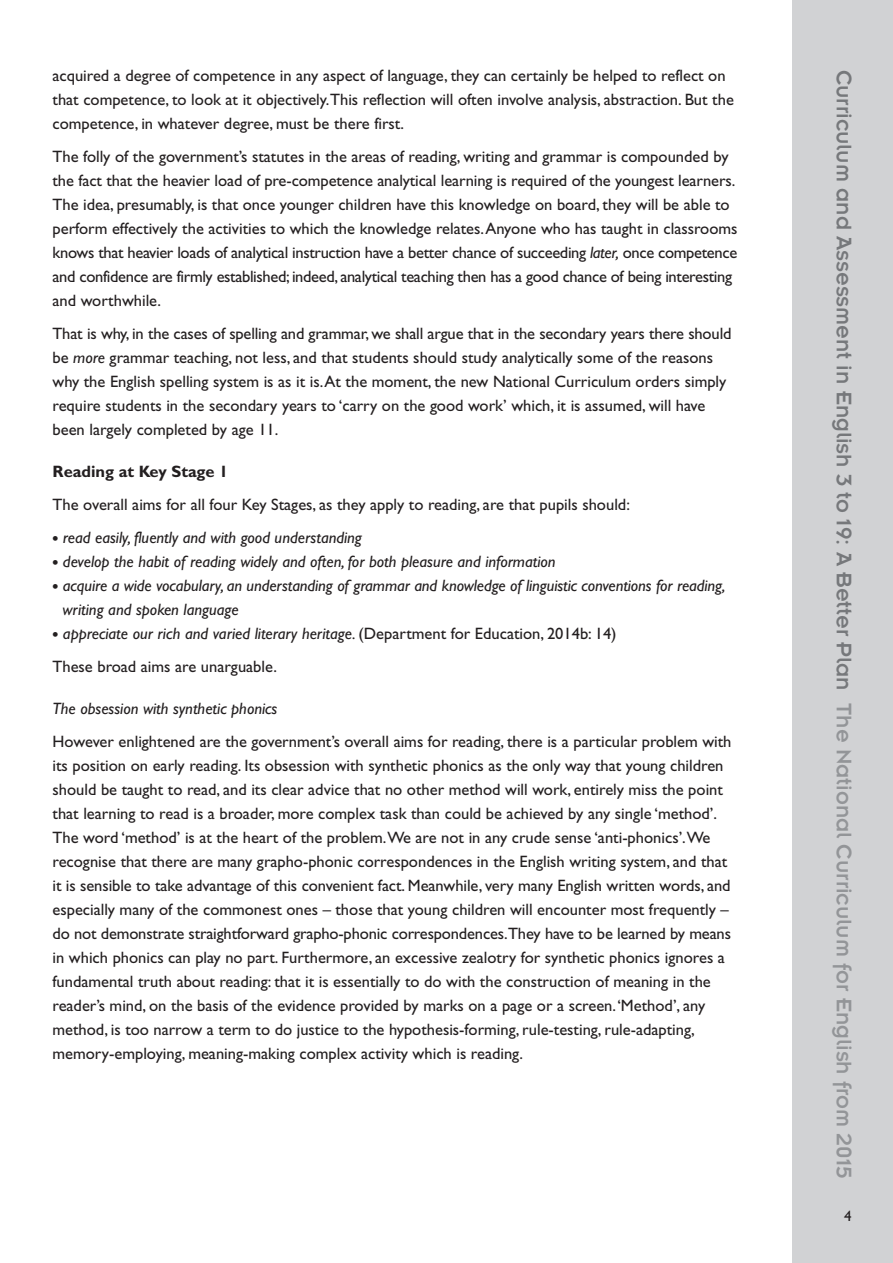
<style>
.page{position:relative;width:893px;height:1263px;background:#fff}
.page>*{position:absolute;margin:0;border:0;box-sizing:border-box;transform-origin:0 0}
.t1{font:23.25px "Insignia";color:#76787b}
.t2{font:16.5px/24px "Gill Sans";color:#231f20}
.t3{font:italic 16.5px/24px "Gill Sans";color:#231f20}
.t4{font:700 16.5px "Gill Sans";color:#231f20}
.t5{font:15px "Gill Sans";color:#231f20}
.s1{font-style:italic}
.s2{font-weight:700;font-style:normal}
.s3{font-weight:700}
.s4{color:#939598}
</style>
<div class="page">
<div style="left:792px;top:0;width:101px;height:1263px;background:#d1d2d4"></div>
<p class="t2" style="left:53px;top:65px;width:683px">acquired a degree of competence in any aspect of language, they can certainly be helped to reflect on that competence, to look at it objectively.This reflection will often involve analysis, abstraction. But the competence, in whatever degree, must be there first.</p>
<p class="t2" style="left:53px;top:146px;width:686px">The folly of the government’s statutes in the areas of reading, writing and grammar is compounded by the fact that the heavier load of pre-competence analytical learning is required of the youngest learners.<br>The idea, presumably, is that once younger children have this knowledge on board, they will be able to perform effectively the activities to which the knowledge relates.Anyone who has taught in classrooms knows that heavier loads of analytical instruction have a better chance of succeeding <span class="s1">later,</span> once competence and confidence are firmly established; indeed, analytical teaching then has a good chance of being interesting and worthwhile.</p>
<p class="t2" style="left:53px;top:323px;width:680px">That is why, in the cases of spelling and grammar, we shall argue that in the secondary years there should be <span class="s1">more</span> grammar teaching, not less, and that students should study analytically some of the reasons why the English spelling system is as it is.At the moment, the new National Curriculum orders simply require students in the secondary years to ‘carry on the good work’ which, it is assumed, will have been largely completed by age 11.</p>
<p class="t4" style="left:53px;top:465px;width:177px">Reading at Key Stage 1</p>
<p class="t2" style="left:53px;top:494px;width:579px">The overall aims for all four Key Stages, as they apply to reading, are that pupils should:</p>
<p class="t3" style="left:53px;top:527px;width:311px"><span class="s2">•</span> read easily, fluently and with good understanding</p>
<p class="t3" style="left:53px;top:551px;width:505px"><span class="s2">•</span> develop the habit of reading widely and often, for both pleasure and information</p>
<p class="t3" style="left:62px;top:575px;width:664px;text-indent:-10px"><span class="s2">•</span> acquire a wide vocabulary, an understanding of grammar and knowledge of linguistic conventions for reading, writing and spoken language</p>
<p class="t2" style="left:53px;top:618px;width:566px;line-height:33px"><span class="s3">•</span> <span class="s1">appreciate our rich and varied literary heritage.</span> (Department for Education, 2014b: 14)<br>These broad aims are unarguable.</p>
<p class="t3" style="left:53px;top:698px;width:226px">The obsession with synthetic phonics</p>
<p class="t2" style="left:52px;top:731px;width:681px">However enlightened are the government’s overall aims for reading, there is a particular problem with its position on early reading. Its obsession with synthetic phonics as the only way that young children should be taught to read, and its clear advice that no other method will work, entirely miss the point that learning to read is a broader, more complex task than could be achieved by any single ‘method’.<br>The word ‘method’ is at the heart of the problem.We are not in any crude sense ‘anti-phonics’.We recognise that there are many grapho-phonic correspondences in the English writing system, and that it is sensible to take advantage of this convenient fact. Meanwhile, very many English written words, and especially many of the commonest ones – those that young children will encounter most frequently – do not demonstrate straightforward grapho-phonic correspondences.They have to be learned by means in which phonics can play no part. Furthermore, an excessive zealotry for synthetic phonics ignores a fundamental truth about reading: that it is essentially to do with the construction of meaning in the reader’s mind, on the basis of the evidence provided by marks on a page or a screen.‘Method’, any method, is too narrow a term to do justice to the hypothesis-forming, rule-testing, rule-adapting, memory-employing, meaning-making complex activity which is reading.</p>
<h1 class="t1" style="left:851px;top:70px;width:1110px;rotate:90deg">Curriculum and Assessment in English 3 to 19: A Better Plan <span class="s4">The National Curriculum for English from 2015</span></h1>
<p class="t5" style="left:844px;top:1210px;width:9px">4</p>
</div>
